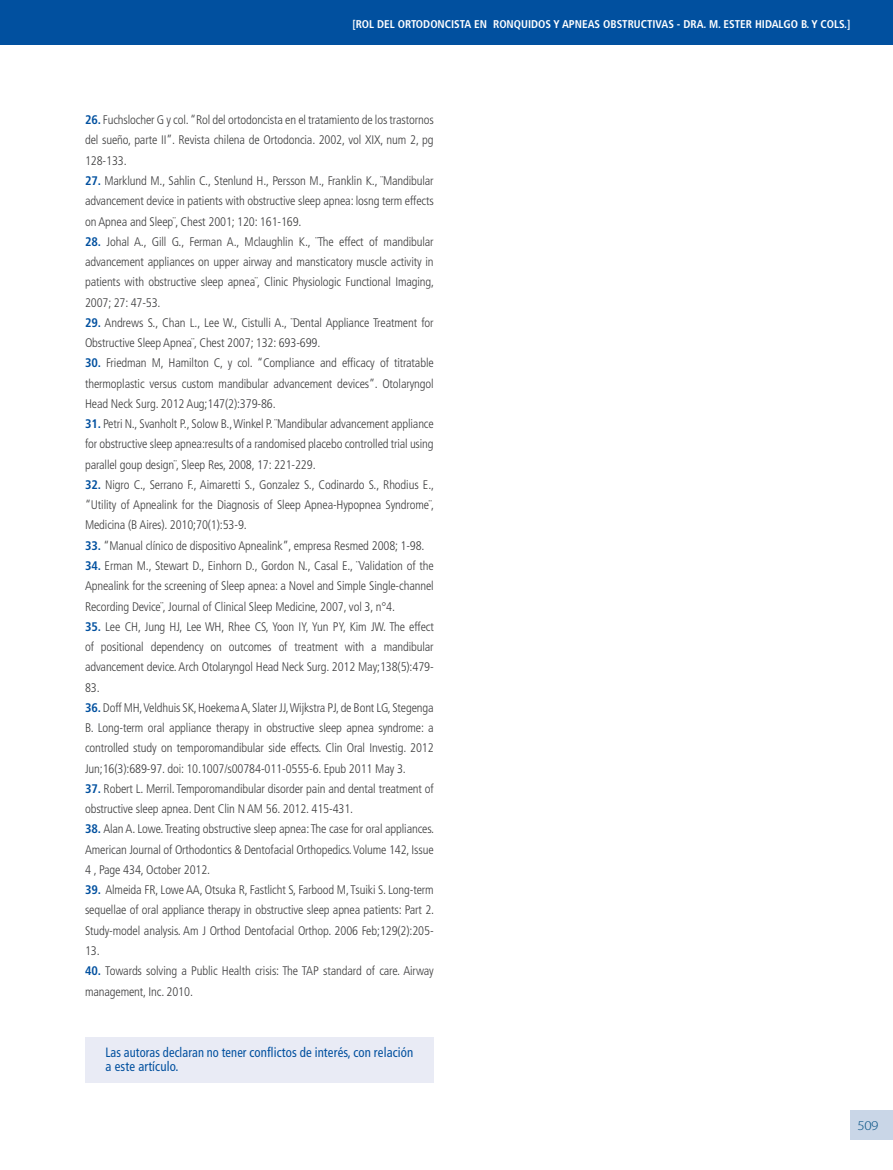
<style>
.page{position:relative;width:893px;height:1170px;background:#fff}
.page>*{position:absolute;margin:0;border:0;box-sizing:border-box;transform-origin:0 0}
.t1{font:condensed 13.5px/13.5px "Frutiger";letter-spacing:.01em;color:#01509f;scale:.92 1}
.t2{font:300 13.5px "Myriad Pro";color:#004e82;scale:1.1 1}
.t3{font:300 condensed 12.45px/20.2px "Frutiger";letter-spacing:-.01em;color:#3e3e3f;text-align:justify}
.t4{font:700 condensed 11.25px "Frutiger";color:#fff}
.s1{font-weight:700;color:#01509f}
</style>
<div class="page">
<div style="left:850px;top:1110px;width:43px;height:30px;background:#c9d6e7"></div>
<div style="left:0;top:0;width:893px;height:44px;background:#01509f"></div>
<div style="left:85px;top:1037px;width:349px;height:45px;background:#e9ebf5"></div>
<p class="t4" style="left:352px;top:17px;width:499px">[ROL DEL ORTODONCISTA EN RONQUIDOS Y APNEAS OBSTRUCTIVAS - DRA. M. ESTER HIDALGO B. Y COLS.]</p>
<p class="t3" style="left:85px;top:110px;width:350px"><span class="s1">26.</span> Fuchslocher G y col. “Rol del ortodoncista en el tratamiento de los trastornos del sueño, parte II”. Revista chilena de Ortodoncia. 2002, vol XIX, num 2, pg 128-133.</p>
<p class="t3" style="left:85px;top:171px;width:350px"><span class="s1">27.</span> Marklund M., Sahlin C., Stenlund H., Persson M., Franklin K., ¨Mandibular advancement device in patients with obstructive sleep apnea: losng term effects on Apnea and Sleep¨, Chest 2001; 120: 161-169.</p>
<p class="t3" style="left:85px;top:231px;width:351px"><span class="s1">28.</span> Johal A., Gill G., Ferman A., Mclaughlin K., ¨The effect of mandibular advancement appliances on upper airway and mansticatory muscle activity in patients with obstructive sleep apnea¨, Clinic Physiologic Functional Imaging, 2007; 27: 47-53.</p>
<p class="t3" style="left:85px;top:312px;width:350px"><span class="s1">29.</span> Andrews S., Chan L., Lee W., Cistulli A., ¨Dental Appliance Treatment for<br>Obstructive Sleep Apnea¨, Chest 2007; 132: 693-699.</p>
<p class="t3" style="left:85px;top:353px;width:350px"><span class="s1">30.</span> Friedman M, Hamilton C, y col. “Compliance and efficacy of titratable thermoplastic versus custom mandibular advancement devices”. Otolaryngol Head Neck Surg. 2012 Aug;147(2):379-86.</p>
<p class="t3" style="left:85px;top:414px;width:350px"><span class="s1">31.</span> Petri N., Svanholt P., Solow B., Winkel P. ¨Mandibular advancement appliance for obstructive sleep apnea:results of a randomised placebo controlled trial using parallel goup design¨, Sleep Res, 2008, 17: 221-229.</p>
<p class="t3" style="left:85px;top:474px;width:351px"><span class="s1">32.</span> Nigro C., Serrano F., Aimaretti S., Gonzalez S., Codinardo S., Rhodius E., “Utility of Apnealink for the Diagnosis of Sleep Apnea-Hypopnea Syndrome¨, Medicina (B Aires). 2010;70(1):53-9.</p>
<p class="t3" style="left:85px;top:535px;width:341px"><span class="s1">33.</span> “Manual clínico de dispositivo Apnealink”, empresa Resmed 2008; 1-98.</p>
<p class="t3" style="left:85px;top:555px;width:350px"><span class="s1">34.</span> Erman M., Stewart D., Einhorn D., Gordon N., Casal E., ¨Validation of the Apnealink for the screening of Sleep apnea: a Novel and Simple Single-channel Recording Device¨, Journal of Clinical Sleep Medicine, 2007, vol 3, n°4.</p>
<p class="t3" style="left:85px;top:616px;width:350px"><span class="s1">35.</span> Lee CH, Jung HJ, Lee WH, Rhee CS, Yoon IY, Yun PY, Kim JW. The effect of positional dependency on outcomes of treatment with a mandibular advancement device. Arch Otolaryngol Head Neck Surg. 2012 May;138(5):479- 83.</p>
<p class="t3" style="left:85px;top:697px;width:350px"><span class="s1">36.</span> Doff MH, Veldhuis SK, Hoekema A, Slater JJ, Wijkstra PJ, de Bont LG, Stegenga B. Long-term oral appliance therapy in obstructive sleep apnea syndrome: a controlled study on temporomandibular side effects. Clin Oral Investig. 2012<br>Jun;16(3):689-97. doi: 10.1007/s00784-011-0555-6. Epub 2011 May 3.</p>
<p class="t3" style="left:85px;top:778px;width:350px"><span class="s1">37.</span> Robert L. Merril. Temporomandibular disorder pain and dental treatment of obstructive sleep apnea. Dent Clin N AM 56. 2012. 415-431.</p>
<p class="t3" style="left:85px;top:819px;width:351px"><span class="s1">38.</span> Alan A. Lowe. Treating obstructive sleep apnea: The case for oral appliances.<br>American Journal of Orthodontics &amp; Dentofacial Orthopedics. Volume 142, Issue 4 , Page 434, October 2012.</p>
<p class="t3" style="left:85px;top:879px;width:351px"><span class="s1">39.</span> Almeida FR, Lowe AA, Otsuka R, Fastlicht S, Farbood M, Tsuiki S. Long-term sequellae of oral appliance therapy in obstructive sleep apnea patients: Part 2.<br>Study-model analysis. Am J Orthod Dentofacial Orthop. 2006 Feb;129(2):205- 13.</p>
<p class="t3" style="left:85px;top:960px;width:350px"><span class="s1">40.</span> Towards solving a Public Health crisis: The TAP standard of care. Airway management, Inc. 2010.</p>
<p class="t1" style="left:105px;top:1045px;width:336px">Las autoras declaran no tener conflictos de interés, con relación a este artículo.</p>
<p class="t2" style="left:857px;top:1117px;width:21px">509</p>
</div>
